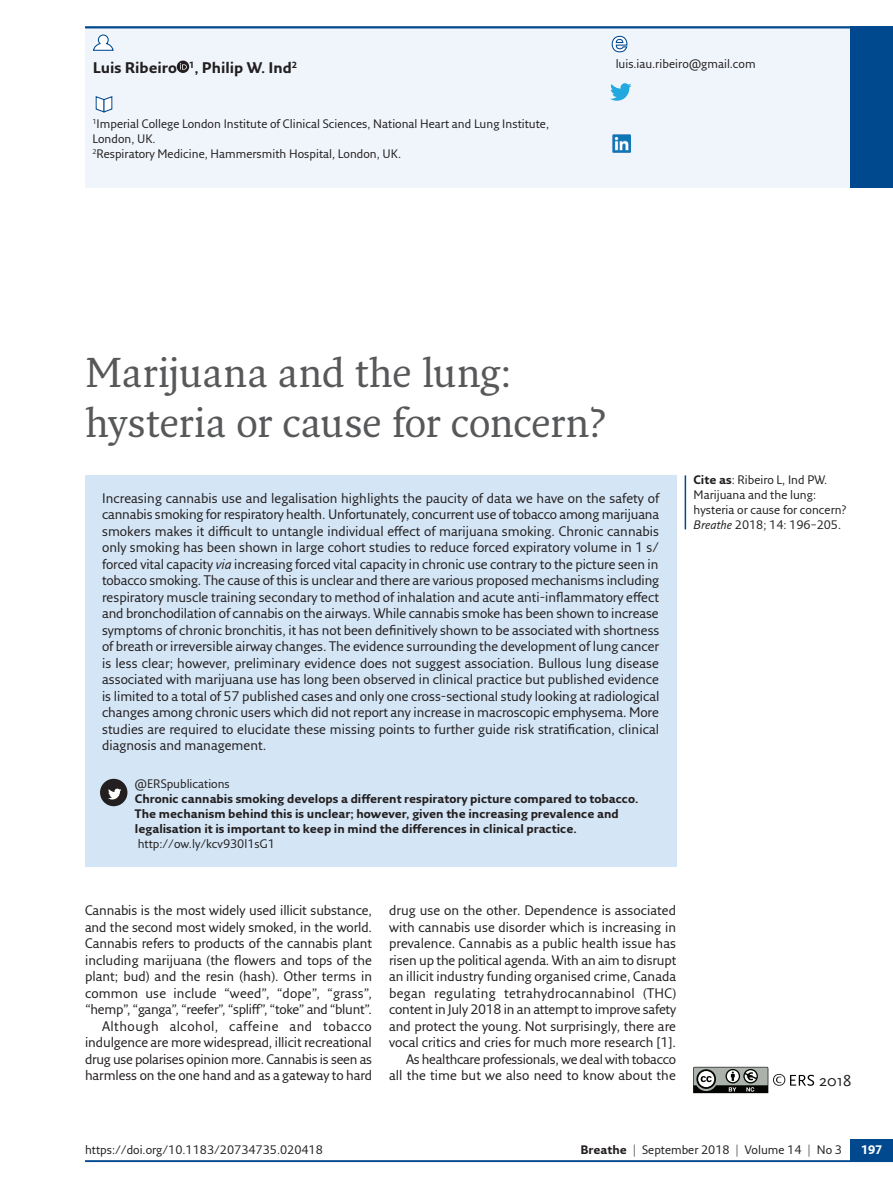
<style>
.page{position:relative;width:893px;height:1191px;background:#fff}
.page>*{position:absolute;margin:0;border:0;box-sizing:border-box;transform-origin:0 0}
.t1{font:40.5px/49.5px "Fresco Std";letter-spacing:-.01em;color:#57585a}
.t2{font:16.5px "Scala Sans";color:#231f20}
.t3{font:700 15px "Fresco Sans Pro";color:#231f20}
.t4{font:13.5px/16.5px "Fresco Sans Pro";color:#231f20;text-align:right}
.t5{font:12px/15px "Fresco Sans Pro";color:#231f20}
.t6{font:700 12px/15px "Fresco Sans Pro";color:#231f20}
.t7{font:700 12px "Fresco Sans Pro";color:#fff}
.s1{font-style:italic}
.s2{font-weight:700}
</style>
<div class="page">
<hr style="left:85px;top:1160px;width:808px;height:2px;background:#01498e">
<div style="left:850px;top:1138px;width:43px;height:23px;background:#01498e"></div>
<div style="left:85px;top:26px;width:808px;height:162px;background:#eff5fb"></div>
<hr style="left:85px;top:26px;width:808px;height:2px;background:#01498e">
<div style="left:850px;top:26px;width:43px;height:162px;background:#01498e"></div>
<svg style="left:95px;top:96px;width:18px;height:17px"></svg>
<svg style="left:93px;top:34px;width:21px;height:17px"></svg>
<svg style="left:611px;top:35px;width:17px;height:18px"></svg>
<img style="left:613px;top:134px;width:18px;height:19px">
<svg style="left:693px;top:1066px;width:121px;height:27px"></svg>
<svg style="left:610px;top:83px;width:22px;height:18px"></svg>
<div style="left:85px;top:475px;width:591px;height:391px;background:#d4e5f5"></div>
<div style="left:177px;top:61px;width:12px;height:12px;background:#231f20;border-radius:50%"></div>
<svg style="left:180px;top:63px;width:7px;height:7px"></svg>
<div style="left:101px;top:779px;width:26px;height:26px;background:#231f20;border-radius:50%"></div>
<div style="left:100px;top:779px;width:27px;height:27px;border:2px solid #231f20;border-radius:50%"></div>
<div style="left:102px;top:781px;width:23px;height:23px;background:#231f20;border-radius:50%"></div>
<svg style="left:108px;top:788px;width:13px;height:11px"></svg>
<hr style="left:685px;top:475px;width:1px;height:54px;background:#01498e">
<p class="t3" style="left:93px;top:58px;width:206px">Luis Ribeiro <sup>1</sup>, Philip W. Ind<sup>2</sup></p>
<p class="t5" style="left:616px;top:56px;width:142px">luis.iau.ribeiro@gmail.com</p>
<p class="t5" style="left:92px;top:116px;width:458px"><sup>1</sup>Imperial College London Institute of Clinical Sciences, National Heart and Lung Institute,<br>London, UK.<br><sup>2</sup>Respiratory Medicine, Hammersmith Hospital, London, UK.</p>
<h1 class="t1" style="left:85px;top:347px;width:523px">Marijuana and the lung: hysteria or cause for concern?</h1>
<p class="t4" style="left:102px;top:489px;width:559px;text-align:justify">Increasing cannabis use and legalisation highlights the paucity of data we have on the safety of cannabis smoking for respiratory health. Unfortunately, concurrent use of tobacco among marijuana smokers makes it difficult to untangle individual effect of marijuana smoking. Chronic cannabis only smoking has been shown in large cohort studies to reduce forced expiratory volume in 1 s/ forced vital capacity <span class="s1">via</span> increasing forced vital capacity in chronic use contrary to the picture seen in tobacco smoking. The cause of this is unclear and there are various proposed mechanisms including respiratory muscle training secondary to method of inhalation and acute anti-inflammatory effect and bronchodilation of cannabis on the airways. While cannabis smoke has been shown to increase symptoms of chronic bronchitis, it has not been definitively shown to be associated with shortness of breath or irreversible airway changes. The evidence surrounding the development of lung cancer is less clear; however, preliminary evidence does not suggest association. Bullous lung disease associated with marijuana use has long been observed in clinical practice but published evidence is limited to a total of 57 published cases and only one cross-sectional study looking at radiological changes among chronic users which did not report any increase in macroscopic emphysema. More studies are required to elucidate these missing points to further guide risk stratification, clinical diagnosis and management.</p>
<p class="t5" style="left:135px;top:775px;width:96px">@ERSpublications</p>
<p class="t6" style="left:135px;top:791px;width:505px">Chronic cannabis smoking develops a different respiratory picture compared to tobacco.<br>The mechanism behind this is unclear; however, given the increasing prevalence and legalisation it is important to keep in mind the differences in clinical practice.</p>
<p class="t5" style="left:138px;top:835px;width:139px">http://ow.ly/kcv930l1sG1</p>
<p class="t5" style="left:694px;top:472px;width:154px"><span class="s2">Cite as</span>: Ribeiro L, Ind PW.<br>Marijuana and the lung: hysteria or cause for concern?<br><span class="s1">Breathe</span> 2018; 14: 196–205.</p>
<p class="t4" style="left:85px;top:901px;width:289px">Cannabis is the most widely used illicit substance, and the second most widely smoked, in the world.<br>Cannabis refers to products of the cannabis plant including marijuana (the flowers and tops of the plant; bud) and the resin (hash). Other terms in common use include “weed”, “dope”, “grass”, “hemp”, “ganga”, “reefer”, “spliff”, “toke” and “blunt”.<br>Although alcohol, caffeine and tobacco indulgence are more widespread, illicit recreational drug use polarises opinion more. Cannabis is seen as harmless on the one hand and as a gateway to hard</p>
<p class="t4" style="left:389px;top:901px;width:289px">drug use on the other. Dependence is associated with cannabis use disorder which is increasing in prevalence. Cannabis as a public health issue has risen up the political agenda. With an aim to disrupt an illicit industry funding organised crime, Canada began regulating tetrahydrocannabinol (THC) content in July 2018 in an attempt to improve safety and protect the young. Not surprisingly, there are vocal critics and cries for much more research [1].<br>As healthcare professionals, we deal with tobacco<br>all the time but we also need to know about the</p>
<p class="t2" style="left:819px;top:1071px;width:34px">2018</p>
<p class="t5" style="left:85px;top:1142px;width:239px">https://doi.org/10.1183/20734735.020418</p>
<p class="t5" style="left:580px;top:1142px;width:263px"><span class="s2">Breathe</span> | September 2018 | Volume 14 | No 3</p>
<p class="t7" style="left:861px;top:1142px;width:23px">197</p>
</div>
